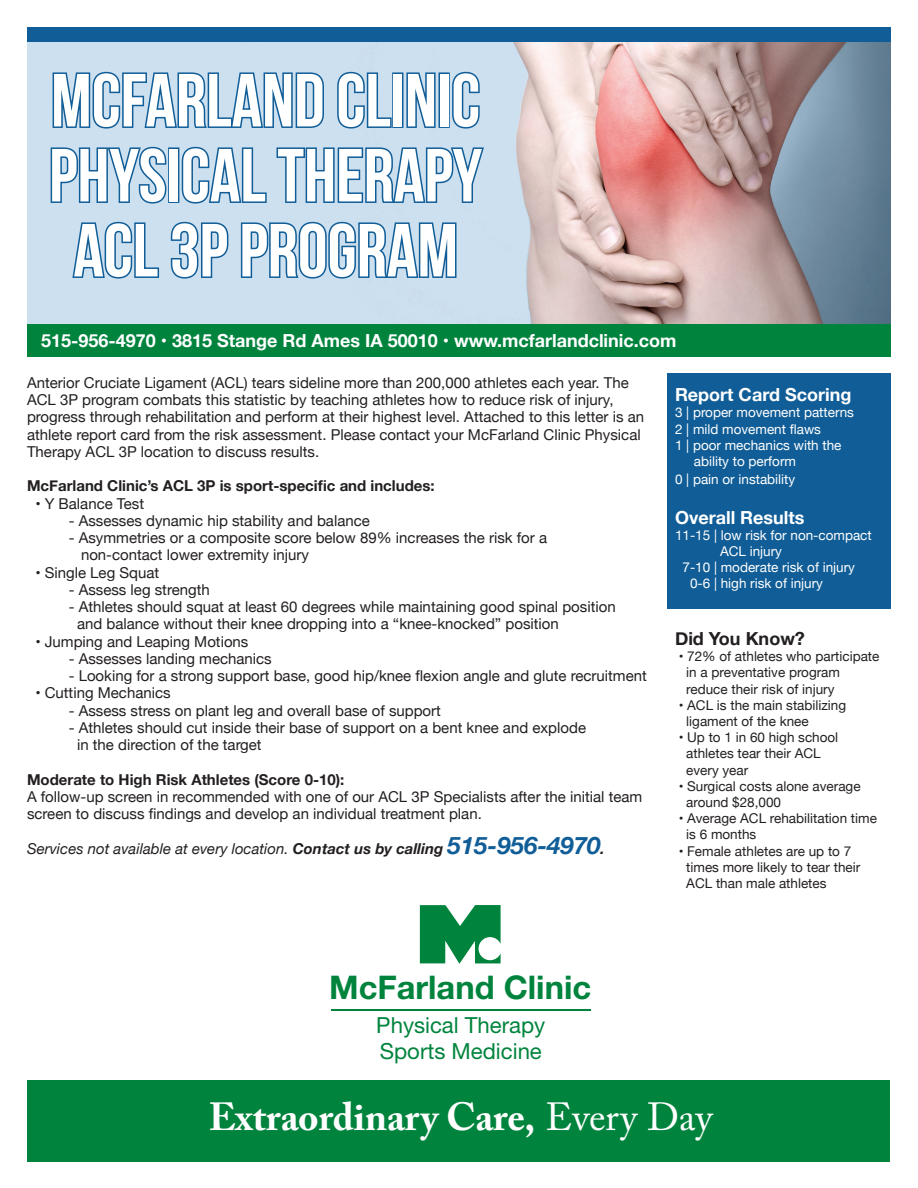
<style>
.page{position:relative;width:918px;height:1188px;background:#fff}
.page>*{position:absolute;margin:0;border:0;box-sizing:border-box;transform-origin:0 0}
.t1{font:75px/75px "Bebas Neue";color:#fff}
.t2{font:700 39px "Adobe Caslon Pro";color:#fff}
.t3{font:700 32.7px "Helvetica Neue";color:#00843d}
.t4{font:22.2px/26.5px "Helvetica Neue";color:#00843d}
.t5{font:700 18px "Helvetica Neue";color:#fff}
.t6{font:700 18px "Helvetica Neue";color:#231f20}
.t7{font:15px/17.2px "Helvetica Neue";color:#231f20}
.t8{font:700 15px "Helvetica Neue";color:#231f20}
.t9{font:italic 15px "Helvetica Neue";color:#231f20}
.t10{font:13.5px/16.2px "Helvetica Neue";color:#231f20}
.t11{font:13.5px/16.2px "Helvetica Neue";color:#fff}
.s1{font-weight:700}
.s2{font-weight:700;font-size:24px;color:#105d97}
.s3{font-weight:400}
</style>
<div class="page">
<img style="left:27px;top:41px;width:864px;height:283px">
<div style="left:27px;top:1080px;width:863px;height:81px;background:#00843d"></div>
<div style="left:667px;top:374px;width:224px;height:235px;background:#105d97"></div>
<svg style="left:51px;top:49px;width:274px;height:82px;background:#98bbd7"></svg>
<svg style="left:336px;top:70px;width:57px;height:60px;background:#90b5d2"></svg>
<div style="left:392px;top:72px;width:11px;height:56px;border:3px solid #105d97"></div>
<svg style="left:405px;top:66px;width:32px;height:64px;background:#82abcc"></svg>
<div style="left:439px;top:72px;width:11px;height:56px;border:3px solid #105d97"></div>
<svg style="left:451px;top:70px;width:30px;height:60px;background:#8ab2d0"></svg>
<svg style="left:49px;top:145px;width:437px;height:136px;background:#96bad6"></svg>
<div style="left:27px;top:27px;width:864px;height:14px;background:#105d97"></div>
<div style="left:27px;top:324px;width:864px;height:32px;background:#00843d"></div>
<svg style="left:420px;top:905px;width:81px;height:59px"></svg>
<hr style="left:331px;top:1009px;width:260px;height:1px;background:#00843d">
<p class="t1" style="left:49px;top:62px;width:435px">MCFARLAND CLINIC<br>PHYSICAL THERAPY</p>
<p class="t1" style="left:73px;top:212px;width:386px">ACL 3P PROGRAM</p>
<p class="t5" style="left:41px;top:326px;width:637px">515-956-4970 • 3815 Stange Rd Ames IA 50010 • www.mcfarlandclinic.com</p>
<p class="t7" style="left:27px;top:375px;width:619px">Anterior Cruciate Ligament (ACL) tears sideline more than 200,000 athletes each year. The ACL 3P program combats this statistic by teaching athletes how to reduce risk of injury, progress through rehabilitation and perform at their highest level. Attached to this letter is an athlete report card from the risk assessment. Please contact your McFarland Clinic Physical Therapy ACL 3P location to discuss results.</p>
<p class="t8" style="left:27px;top:474px;width:409px">McFarland Clinic’s ACL 3P is sport-specific and includes:</p>
<p class="t7" style="left:35px;top:496px;width:110px">• Y Balance Test</p>
<p class="t7" style="left:69px;top:513px;width:303px">- Assesses dynamic hip stability and balance</p>
<p class="t7" style="left:69px;top:530px;width:480px">- Asymmetries or a composite score below 89% increases the risk for a</p>
<p class="t7" style="left:81px;top:547px;width:230px">non-contact lower extremity injury</p>
<p class="t7" style="left:35px;top:565px;width:125px">• Single Leg Squat</p>
<p class="t7" style="left:69px;top:582px;width:143px">- Assess leg strength</p>
<p class="t7" style="left:77px;top:599px;width:540px;text-indent:-8px">- Athletes should squat at least 60 degrees while maintaining good spinal position and balance without their knee dropping into a “knee-knocked” position</p>
<p class="t7" style="left:35px;top:634px;width:215px">• Jumping and Leaping Motions</p>
<p class="t7" style="left:69px;top:651px;width:205px">- Assesses landing mechanics</p>
<p class="t7" style="left:69px;top:668px;width:580px">- Looking for a strong support base, good hip/knee flexion angle and glute recruitment</p>
<p class="t7" style="left:35px;top:685px;width:137px">• Cutting Mechanics</p>
<p class="t7" style="left:69px;top:703px;width:374px">- Assess stress on plant leg and overall base of support</p>
<p class="t7" style="left:69px;top:720px;width:519px">- Athletes should cut inside their base of support on a bent knee and explode</p>
<p class="t7" style="left:77px;top:737px;width:186px">in the direction of the target</p>
<p class="t8" style="left:27px;top:768px;width:319px">Moderate to High Risk Athletes (Score 0-10):</p>
<p class="t7" style="left:27px;top:789px;width:617px">A follow-up screen in recommended with one of our ACL 3P Specialists after the initial team screen to discuss findings and develop an individual treatment plan.</p>
<p class="t9" style="left:27px;top:838px;width:579px">Services not available at every location. <span class="s1">Contact us by calling</span> <span class="s2">515-956-4970</span><span class="s1">.</span></p>
<p class="t5" style="left:675px;top:381px;width:178px">Report Card Scoring</p>
<p class="t11" style="left:675px;top:405px;width:181px">3 | proper movement patterns</p>
<p class="t11" style="left:675px;top:422px;width:148px">2 | mild movement flaws</p>
<p class="t11" style="left:694px;top:438px;width:149px;text-indent:-19px">1 | poor mechanics with the ability to perform</p>
<p class="t11" style="left:675px;top:472px;width:122px">0 | pain or instability</p>
<p class="t5" style="left:675px;top:503px;width:131px">Overall Results</p>
<p class="t11" style="left:720px;top:528px;width:153px;text-indent:-45px">11-15 | low risk for non-compact<br>ACL injury</p>
<p class="t11" style="left:683px;top:560px;width:174px">7-10 | moderate risk of injury</p>
<p class="t11" style="left:690px;top:576px;width:135px">0-6 | high risk of injury</p>
<p class="t6" style="left:675px;top:624px;width:131px">Did You Know?</p>
<p class="t10" style="left:686px;top:649px;width:195px;text-indent:-8px">• 72% of athletes who participate in a preventative program</p>
<p class="t10" style="left:686px;top:682px;width:150px">reduce their risk of injury</p>
<p class="t10" style="left:679px;top:698px;width:169px">• ACL is the main stabilizing</p>
<p class="t10" style="left:686px;top:714px;width:124px">ligament of the knee</p>
<p class="t10" style="left:679px;top:730px;width:161px">• Up to 1 in 60 high school</p>
<p class="t10" style="left:686px;top:746px;width:136px">athletes tear their ACL</p>
<p class="t10" style="left:686px;top:763px;width:63px">every year</p>
<p class="t10" style="left:686px;top:779px;width:176px;text-indent:-8px">• Surgical costs alone average around $28,000</p>
<p class="t10" style="left:686px;top:811px;width:192px;text-indent:-8px">• Average ACL rehabilitation time is 6 months</p>
<p class="t10" style="left:686px;top:844px;width:176px;text-indent:-8px">• Female athletes are up to 7 times more likely to tear their<br>ACL than male athletes</p>
<p class="t3" style="left:329px;top:962px;width:264px">McFarland Clinic</p>
<p class="t4" style="left:376px;top:1013px;width:171px">Physical Therapy<br>Sports Medicine</p>
<p class="t2" style="left:209px;top:1094px;width:505px">Extraordinary Care, <span class="s3">Every Day</span></p>
</div>
